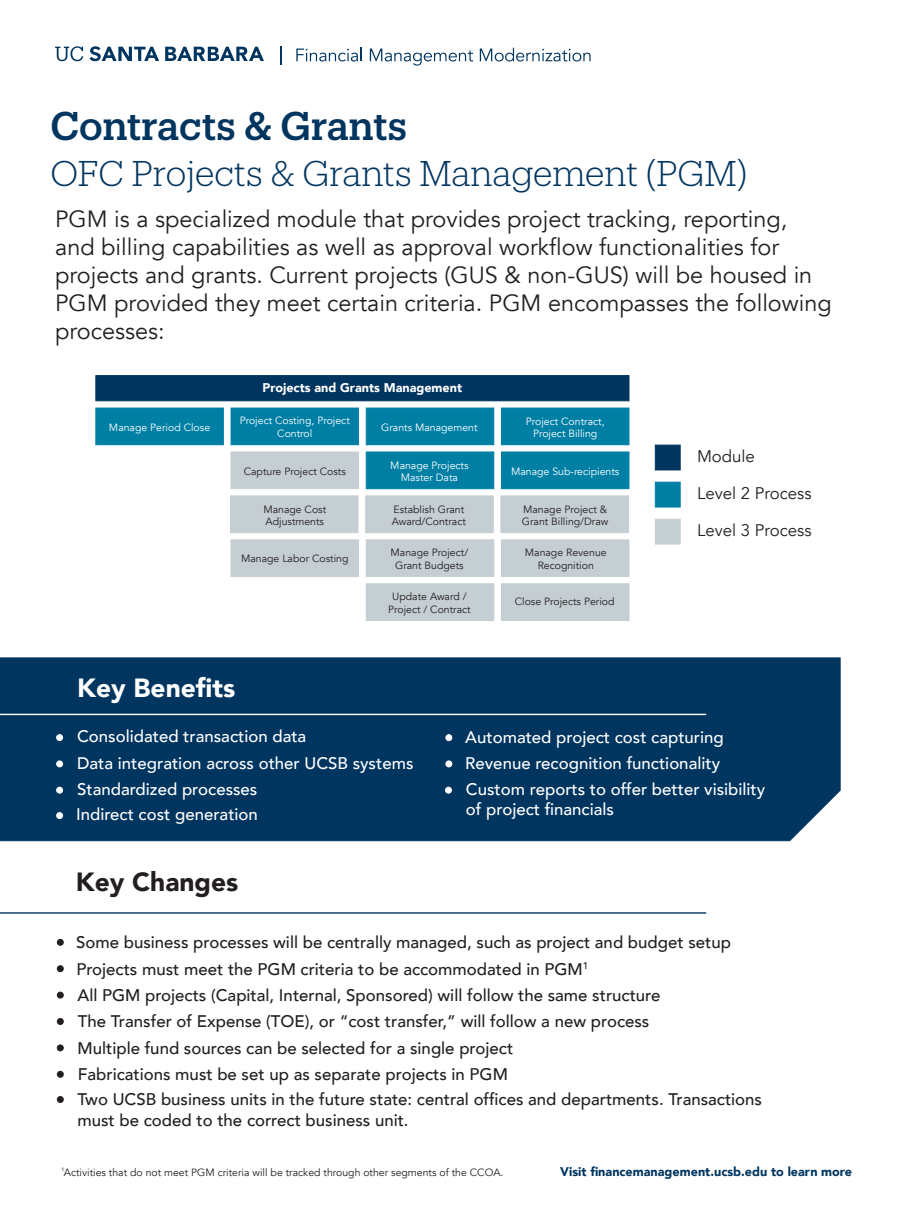
<style>
.page{position:relative;width:908px;height:1210px;background:#fff}
.page>*{position:absolute;margin:0;border:0;box-sizing:border-box;transform-origin:0 0}
.t1{font:500 39.2px "Produkt";color:#003560}
.t2{font:300 35px "Produkt";color:#003560}
.t3{font:900 26.25px "Avenir";color:#fff}
.t4{font:900 26.25px "Avenir";color:#231f20}
.t5{font:23.45px/28.1px "Avenir";color:#231f20}
.t6{font:500 16.8px/20.2px "Avenir";color:#231f20}
.t7{font:500 16.8px/20.2px "Avenir";color:#fff}
.t8{font:16.8px "Avenir";color:#231f20}
.t9{font:900 12.6px "Avenir";color:#003560}
.t10{font:900 12.6px "Avenir";color:#fff}
.t11{font:10.5px/12.6px "Avenir";color:#231f20}
.t12{font:10.5px/12.6px "Avenir";color:#fff;text-align:center}
.t13{font:500 4.9px "Avenir";color:#231f20}
</style>
<div class="page">
<svg style="left:296px;top:48px;width:66px;height:14px"></svg>
<svg style="left:370px;top:49px;width:103px;height:17px"></svg>
<svg style="left:479px;top:48px;width:111px;height:13px"></svg>
<svg style="left:280px;top:46px;width:2px;height:18px"></svg>
<svg style="left:165px;top:47px;width:99px;height:14px"></svg>
<svg style="left:55px;top:46px;width:28px;height:15px"></svg>
<svg style="left:89px;top:46px;width:70px;height:15px"></svg>
<div style="left:0;top:657px;width:840px;height:184px;background:#003560"></div>
<svg style="left:57px;top:939px;width:6px;height:6px"></svg>
<div style="left:57px;top:965px;width:6px;height:7px;border:1px solid #231f20;border-radius:50%"></div>
<svg style="left:57px;top:734px;width:6px;height:6px"></svg>
<div style="left:56px;top:734px;width:7px;height:7px;border:1px solid #fff;border-radius:50%"></div>
<svg style="left:57px;top:761px;width:6px;height:6px"></svg>
<div style="left:56px;top:761px;width:7px;height:6px;border:1px solid #fff;border-radius:50%"></div>
<svg style="left:57px;top:787px;width:6px;height:6px"></svg>
<div style="left:56px;top:787px;width:7px;height:6px;border:1px solid #fff;border-radius:50%"></div>
<svg style="left:445px;top:787px;width:6px;height:6px"></svg>
<hr style="left:0;top:713px;width:706px;height:2px;background:#fff">
<hr style="left:0;top:912px;width:706px;height:1px;background:#003560">
<svg style="left:57px;top:812px;width:6px;height:6px"></svg>
<div style="left:56px;top:812px;width:7px;height:7px;border:1px solid #fff;border-radius:50%"></div>
<svg style="left:445px;top:734px;width:6px;height:6px"></svg>
<div style="left:445px;top:734px;width:7px;height:7px;border:1px solid #fff;border-radius:50%"></div>
<svg style="left:445px;top:761px;width:6px;height:6px"></svg>
<div style="left:445px;top:761px;width:7px;height:6px;border:1px solid #fff;border-radius:50%"></div>
<svg style="left:57px;top:992px;width:6px;height:6px"></svg>
<svg style="left:57px;top:1018px;width:6px;height:6px"></svg>
<svg style="left:57px;top:1045px;width:6px;height:6px"></svg>
<div style="left:57px;top:1044px;width:6px;height:7px;border:1px solid #231f20;border-radius:50%"></div>
<svg style="left:57px;top:1071px;width:6px;height:6px"></svg>
<svg style="left:57px;top:1096px;width:6px;height:6px"></svg>
<div style="left:96px;top:375px;width:533px;height:26px;background:#003560;border:1px solid #003560"></div>
<div style="left:96px;top:408px;width:127px;height:37px;background:#007fa5;border:1px solid #007fa5"></div>
<div style="left:231px;top:408px;width:127px;height:37px;background:#007fa5;border:1px solid #007fa5"></div>
<div style="left:501px;top:408px;width:128px;height:37px;background:#007fa5;border:1px solid #007fa5"></div>
<div style="left:366px;top:408px;width:128px;height:37px;background:#007fa5;border:1px solid #007fa5"></div>
<div style="left:231px;top:452px;width:127px;height:37px;background:#c5ced3"></div>
<div style="left:501px;top:452px;width:128px;height:37px;background:#007fa5;border:1px solid #007fa5"></div>
<div style="left:366px;top:452px;width:128px;height:37px;background:#007fa5;border:1px solid #007fa5"></div>
<div style="left:230px;top:496px;width:128px;height:37px;background:#c5ced3"></div>
<div style="left:500px;top:496px;width:128px;height:37px;background:#c5ced3"></div>
<div style="left:365px;top:496px;width:128px;height:37px;background:#c5ced3"></div>
<div style="left:231px;top:540px;width:127px;height:37px;background:#c5ced3"></div>
<div style="left:501px;top:540px;width:128px;height:37px;background:#c5ced3"></div>
<div style="left:366px;top:540px;width:128px;height:37px;background:#c5ced3"></div>
<div style="left:501px;top:583px;width:128px;height:37px;background:#c5ced3;border:1px solid #c5ced3"></div>
<div style="left:366px;top:583px;width:128px;height:37px;background:#c5ced3;border:1px solid #c5ced3"></div>
<div style="left:655px;top:445px;width:25px;height:25px;background:#003560;border:1px solid #003560"></div>
<div style="left:655px;top:519px;width:25px;height:25px;background:#c5ced3"></div>
<div style="left:655px;top:482px;width:25px;height:25px;background:#007fa5;border:1px solid #007fa5"></div>
<p class="t1" style="left:50px;top:99px;width:358px">Contracts &amp; Grants</p>
<p class="t2" style="left:50px;top:149px;width:698px">OFC Projects &amp; Grants Management (PGM)</p>
<p class="t5" style="left:55px;top:205px;width:778px">PGM is a specialized module that provides project tracking, reporting, and billing capabilities as well as approval workflow functionalities for projects and grants. Current projects (GUS &amp; non-GUS) will be housed in PGM provided they meet certain criteria. PGM encompasses the following processes:</p>
<p class="t10" style="left:262px;top:377px;width:201px">Projects and Grants Management</p>
<p class="t12" style="left:109px;top:421px;width:103px">Manage Period Close</p>
<p class="t12" style="left:240px;top:414px;width:112px">Project Costing, Project<br>Control</p>
<p class="t12" style="left:381px;top:421px;width:98px">Grants Management</p>
<p class="t12" style="left:525px;top:415px;width:80px">Project Contract,<br>Project Billing</p>
<p class="t11" style="left:244px;top:465px;width:104px">Capture Project Costs</p>
<p class="t12" style="left:390px;top:459px;width:80px">Manage Projects<br>Master Data</p>
<p class="t12" style="left:511px;top:465px;width:110px">Manage Sub-recipients</p>
<p class="t11" style="left:263px;top:503px;width:64px">Manage Cost<br>Adjustments</p>
<p class="t11" style="left:391px;top:503px;width:76px">Establish Grant<br>Award/Contract</p>
<p class="t11" style="left:521px;top:503px;width:88px">Manage Project &amp;<br>Grant Billing/Draw</p>
<p class="t11" style="left:241px;top:552px;width:109px">Manage Labor Costing</p>
<p class="t11" style="left:390px;top:547px;width:79px;text-align:center">Manage Project/<br>Grant Budgets</p>
<p class="t11" style="left:524px;top:547px;width:83px;text-align:center">Manage Revenue<br>Recognition</p>
<p class="t11" style="left:388px;top:590px;width:84px;text-align:center">Update Award /<br>Project / Contract</p>
<p class="t11" style="left:514px;top:595px;width:101px">Close Projects Period</p>
<p class="t3" style="left:77px;top:665px;width:159px">Key Benefits</p>
<p class="t8" style="left:696px;top:446px;width:59px">Module</p>
<p class="t8" style="left:696px;top:483px;width:116px">Level 2 Process</p>
<p class="t8" style="left:696px;top:520px;width:116px">Level 3 Process</p>
<p class="t7" style="left:77px;top:725px;width:231px">Consolidated transaction data</p>
<p class="t7" style="left:77px;top:752px;width:338px">Data integration across other UCSB systems</p>
<p class="t7" style="left:77px;top:778px;width:182px">Standardized processes</p>
<p class="t7" style="left:76px;top:803px;width:183px">Indirect cost generation</p>
<p class="t4" style="left:76px;top:859px;width:164px">Key Changes</p>
<p class="t7" style="left:465px;top:726px;width:260px">Automated project cost capturing</p>
<p class="t7" style="left:465px;top:752px;width:256px">Revenue recognition functionality</p>
<p class="t7" style="left:466px;top:778px;width:300px">Custom reports to offer better visibility of project financials</p>
<p class="t6" style="left:76px;top:931px;width:656px">Some business processes will be centrally managed, such as project and budget setup</p>
<p class="t6" style="left:76px;top:957px;width:513px">Projects must meet the PGM criteria to be accommodated in PGM<sup>1</sup></p>
<p class="t6" style="left:77px;top:984px;width:584px">All PGM projects (Capital, Internal, Sponsored) will follow the same structure</p>
<p class="t6" style="left:78px;top:1010px;width:573px">The Transfer of Expense (TOE), or “cost transfer,” will follow a new process</p>
<p class="t6" style="left:77px;top:1037px;width:437px">Multiple fund sources can be selected for a single project</p>
<p class="t6" style="left:78px;top:1063px;width:431px">Fabrications must be set up as separate projects in PGM</p>
<p class="t6" style="left:77px;top:1088px;width:685px">Two UCSB business units in the future state: central offices and departments. Transactions must be coded to the correct business unit.</p>
<p class="t13" style="left:61px;top:1165px;width:4px">1</p>
<p class="t11" style="left:64px;top:1166px;width:441px">Activities that do not meet PGM criteria will be tracked through other segments of the CCOA.</p>
<p class="t9" style="left:560px;top:1160px;width:293px">Visit financemanagement.ucsb.edu to learn more</p>
</div>
